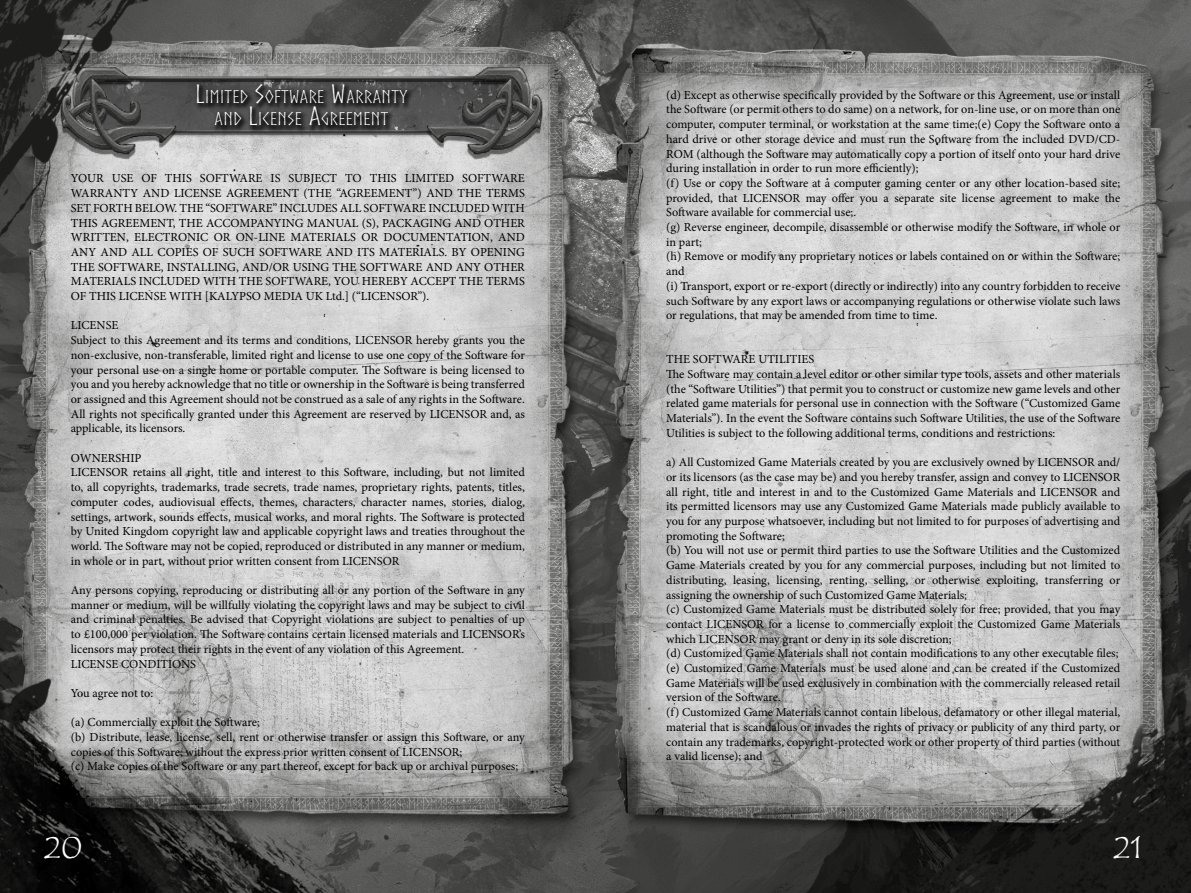
<style>
.page{position:relative;width:1191px;height:893px;background:#fff}
.page>*{position:absolute;margin:0;border:0;box-sizing:border-box;transform-origin:0 0}
.t1{font:31.5px "Tempus Sans ITC";color:#fff}
.t2{font:17.68px/22.8px "Norse";color:#fff;text-align:center;scale:1.22 1}
.t3{font:12.25px/14.7px "Minion Pro";color:#000}
.s1{font-size:25.2px}
</style>
<div class="page">
<img style="left:0;top:0;width:1191px;height:893px">
<img style="left:60px;top:66px;width:482px;height:94px">
<div style="left:194px;top:82px;width:220px;height:52px;background:#000;opacity:.75"></div>
<h2 class="t2" style="left:195px;top:85px;width:176px"><span class="s1">L</span>IMITED <span class="s1">S</span>OFTWARE <span class="s1">W</span>ARRANTY<br>AND <span class="s1">L</span>ICENSE <span class="s1">A</span>GREEMENT</h2>
<p class="t3" style="left:71px;top:171px;width:455px;text-align:justify">YOUR USE OF THIS SOFTWARE IS SUBJECT TO THIS LIMITED SOFTWARE WARRANTY AND LICENSE AGREEMENT (THE “AGREEMENT”) AND THE TERMS SET FORTH BELOW. THE “SOFTWARE” INCLUDES ALL SOFTWARE INCLUDED WITH THIS AGREEMENT, THE ACCOMPANYING MANUAL (S), PACKAGING AND OTHER WRITTEN, ELECTRONIC OR ON-LINE MATERIALS OR DOCUMENTATION, AND ANY AND ALL COPIES OF SUCH SOFTWARE AND ITS MATERIALS. BY OPENING THE SOFTWARE, INSTALLING, AND/OR USING THE SOFTWARE AND ANY OTHER MATERIALS INCLUDED WITH THE SOFTWARE, YOU HEREBY ACCEPT THE TERMS OF THIS LICENSE WITH [KALYPSO MEDIA UK Ltd.] (“LICENSOR”).</p>
<p class="t3" style="left:71px;top:318px;width:455px">LICENSE<br>Subject to this Agreement and its terms and conditions, LICENSOR hereby grants you the non-exclusive, non-transferable, limited right and license to use one copy of the Software for your personal use on a single home or portable computer. The Software is being licensed to you and you hereby acknowledge that no title or ownership in the Software is being transferred or assigned and this Agreement should not be construed as a sale of any rights in the Software.<br>All rights not specifically granted under this Agreement are reserved by LICENSOR and, as applicable, its licensors.</p>
<p class="t3" style="left:71px;top:451px;width:455px">OWNERSHIP<br>LICENSOR retains all right, title and interest to this Software, including, but not limited to, all copyrights, trademarks, trade secrets, trade names, proprietary rights, patents, titles, computer codes, audiovisual effects, themes, characters, character names, stories, dialog, settings, artwork, sounds effects, musical works, and moral rights. The Software is protected by United Kingdom copyright law and applicable copyright laws and treaties throughout the world. The Software may not be copied, reproduced or distributed in any manner or medium, in whole or in part, without prior written consent from LICENSOR</p>
<p class="t3" style="left:71px;top:583px;width:455px">Any persons copying, reproducing or distributing all or any portion of the Software in any manner or medium, will be willfully violating the copyright laws and may be subject to civil and criminal penalties. Be advised that Copyright violations are subject to penalties of up to £100,000 per violation. The Software contains certain licensed materials and LICENSOR’s licensors may protect their rights in the event of any violation of this Agreement.<br>LICENSE CONDITIONS</p>
<p class="t3" style="left:71px;top:686px;width:84px">You agree not to:</p>
<p class="t3" style="left:71px;top:715px;width:455px">(a) Commercially exploit the Software;<br>(b) Distribute, lease, license, sell, rent or otherwise transfer or assign this Software, or any copies of this Software, without the express prior written consent of LICENSOR;<br>(c) Make copies of the Software or any part thereof, except for back up or archival purposes;</p>
<p class="t3" style="left:666px;top:87px;width:455px">(d) Except as otherwise specifically provided by the Software or this Agreement, use or install the Software (or permit others to do same) on a network, for on-line use, or on more than one computer, computer terminal, or workstation at the same time;(e) Copy the Software onto a hard drive or other storage device and must run the Software from the included DVD/CD-ROM (although the Software may automatically copy a portion of itself onto your hard drive during installation in order to run more efficiently);<br>(f) Use or copy the Software at a computer gaming center or any other location-based site; provided, that LICENSOR may offer you a separate site license agreement to make the Software available for commercial use;.<br>(g) Reverse engineer, decompile, disassemble or otherwise modify the Software, in whole or in part;<br>(h) Remove or modify any proprietary notices or labels contained on or within the Software; and<br>(i) Transport, export or re-export (directly or indirectly) into any country forbidden to receive such Software by any export laws or accompanying regulations or otherwise violate such laws or regulations, that may be amended from time to time.</p>
<p class="t3" style="left:666px;top:352px;width:455px">THE SOFTWARE UTILITIES<br>The Software may contain a level editor or other similar type tools, assets and other materials (the “Software Utilities”) that permit you to construct or customize new game levels and other related game materials for personal use in connection with the Software (“Customized Game Materials”). In the event the Software contains such Software Utilities, the use of the Software Utilities is subject to the following additional terms, conditions and restrictions:</p>
<p class="t3" style="left:666px;top:455px;width:455px">a) All Customized Game Materials created by you are exclusively owned by LICENSOR and/ or its licensors (as the case may be) and you hereby transfer, assign and convey to LICENSOR all right, title and interest in and to the Customized Game Materials and LICENSOR and its permitted licensors may use any Customized Game Materials made publicly available to you for any purpose whatsoever, including but not limited to for purposes of advertising and promoting the Software;<br>(b) You will not use or permit third parties to use the Software Utilities and the Customized Game Materials created by you for any commercial purposes, including but not limited to distributing, leasing, licensing, renting, selling, or otherwise exploiting, transferring or assigning the ownership of such Customized Game Materials;<br>(c) Customized Game Materials must be distributed solely for free; provided, that you may contact LICENSOR for a license to commercially exploit the Customized Game Materials which LICENSOR may grant or deny in its sole discretion;<br>(d) Customized Game Materials shall not contain modifications to any other executable files; (e) Customized Game Materials must be used alone and can be created if the Customized Game Materials will be used exclusively in combination with the commercially released retail version of the Software.<br>(f) Customized Game Materials cannot contain libelous, defamatory or other illegal material, material that is scandalous or invades the rights of privacy or publicity of any third party, or contain any trademarks, copyright-protected work or other property of third parties (without a valid license); and</p>
<h1 class="t1" style="left:44px;top:827px;width:40px">20</h1>
<h1 class="t1" style="left:1113px;top:827px;width:31px">21</h1>
</div>
